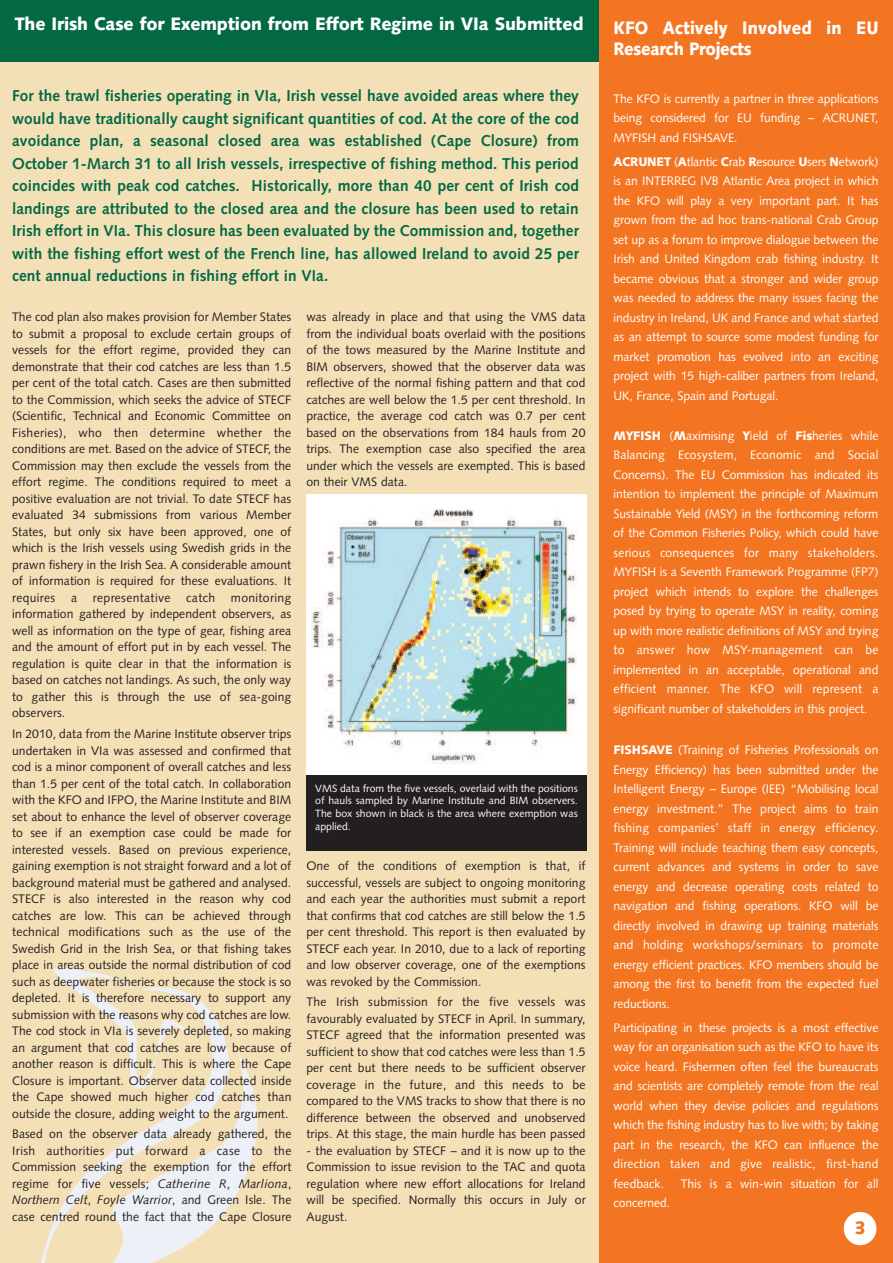
<style>
.page{position:relative;width:893px;height:1263px;background:#fff}
.page>*{position:absolute;margin:0;border:0;box-sizing:border-box;transform-origin:0 0}
.t1{font:900 18px "Syntax";letter-spacing:-.005em;color:#fff;scale:.96 1}
.t2{font:900 18px/21px "Syntax";letter-spacing:-.005em;color:#fff;scale:.9 1}
.t3{font:900 18px "Syntax";color:#f47521}
.t4{font:700 15.75px/22.5px "Syntax";letter-spacing:.005em;color:#026943;text-align:justify}
.t5{font:12.3px/16.5px "Syntax";letter-spacing:.005em;color:#231f20;text-align:justify}
.t6{font:12.3px/19.5px "Syntax";letter-spacing:-.005em;color:#fff;text-align:justify}
.t7{font:12.3px "Syntax";letter-spacing:.03em;color:#231f20}
.t8{font:10.5px/12.6px "Syntax";color:#fff;text-align:justify}
.s1{font-weight:900}
.s2{font-style:italic}
</style>
<div class="page">
<div style="left:0;top:61px;width:600px;height:1202px;background:#f4e0b7"></div>
<div style="left:599px;top:0;width:294px;height:1263px;background:#f47521"></div>
<svg style="left:41px;top:1008px;width:186px;height:255px"></svg>
<svg style="left:45px;top:967px;width:162px;height:124px"></svg>
<svg style="left:47px;top:1049px;width:211px;height:214px"></svg>
<div style="left:0;top:0;width:599px;height:61px;background:#026943"></div>
<div style="left:844px;top:1212px;width:32px;height:33px;background:#fff;border-radius:50%"></div>
<div style="left:306px;top:775px;width:281px;height:75px;background:#231f20"></div>
<div style="left:307px;top:494px;width:280px;height:281px;background:#fff"></div>
<img style="left:311px;top:509px;width:266px;height:255px">
<h1 class="t1" style="left:15px;top:17px;width:594px">The Irish Case for Exemption from Effort Regime in VIa Submitted</h1>
<h1 class="t2" style="left:613px;top:19px;width:296px">KFO Actively Involved in EU<br>Research Projects</h1>
<p class="t6" style="left:613px;top:90px;width:266px">The KFO is currently a partner in three applications being considered for EU funding – ACRUNET, MYFISH and FISHSAVE.</p>
<p class="t6" style="left:613px;top:153px;width:266px"><span class="s1">ACRUNET</span> (<span class="s1">A</span>tlantic <span class="s1">C</span>rab <span class="s1">R</span>esource <span class="s1">U</span>sers <span class="s1">N</span>etwork) is an INTERREG IVB Atlantic Area project in which the KFO will play a very important part. It has grown from the ad hoc trans-national Crab Group set up as a forum to improve dialogue between the Irish and United Kingdom crab fishing industry. It became obvious that a stronger and wider group was needed to address the many issues facing the industry in Ireland, UK and France and what started as an attempt to source some modest funding for market promotion has evolved into an exciting project with 15 high-caliber partners from Ireland, UK, France, Spain and Portugal.</p>
<p class="t6" style="left:613px;top:427px;width:266px"><span class="s1">MYFISH</span> (<span class="s1">M</span>aximising <span class="s1">Y</span>ield of <span class="s1">Fis</span>heries while Balancing Ecosystem, Economic and Social Concerns). The EU Commission has indicated its intention to implement the principle of Maximum Sustainable Yield (MSY) in the forthcoming reform of the Common Fisheries Policy, which could have serious consequences for many stakeholders.<br>MYFISH is a Seventh Framework Programme (FP7) project which intends to explore the challenges posed by trying to operate MSY in reality, coming up with more realistic definitions of MSY and trying to answer how MSY-management can be implemented in an acceptable, operational and efficient manner. The KFO will represent a significant number of stakeholders in this project.</p>
<p class="t6" style="left:613px;top:741px;width:266px"><span class="s1">FISHSAVE</span> (Training of Fisheries Professionals on Energy Efficiency) has been submitted under the Intelligent Energy – Europe (IEE) “Mobilising local energy investment.” The project aims to train fishing companies’ staff in energy efficiency.<br>Training will include teaching them easy concepts, current advances and systems in order to save energy and decrease operating costs related to navigation and fishing operations. KFO will be directly involved in drawing up training materials and holding workshops/seminars to promote energy efficient practices. KFO members should be among the first to benefit from the expected fuel reductions.</p>
<p class="t6" style="left:613px;top:1019px;width:266px">Participating in these projects is a most effective way for an organisation such as the KFO to have its voice heard. Fishermen often feel the bureaucrats and scientists are completely remote from the real world when they devise policies and regulations which the fishing industry has to live with; by taking part in the research, the KFO can influence the direction taken and give realistic, first-hand feedback.</p>
<p class="t4" style="left:12px;top:86px;width:568px">For the trawl fisheries operating in VIa, Irish vessel have avoided areas where they would have traditionally caught significant quantities of cod. At the core of the cod avoidance plan, a seasonal closed area was established (Cape Closure) from October 1-March 31 to all Irish vessels, irrespective of fishing method. This period coincides with peak cod catches. Historically, more than 40 per cent of Irish cod landings are attributed to the closed area and the closure has been used to retain Irish effort in VIa. This closure has been evaluated by the Commission and, together with the fishing effort west of the French line, has allowed Ireland to avoid 25 per cent annual reductions in fishing effort in VIa.</p>
<p class="t5" style="left:12px;top:310px;width:281px">The cod plan also makes provision for Member States to submit a proposal to exclude certain groups of vessels for the effort regime, provided they can demonstrate that their cod catches are less than 1.5 per cent of the total catch. Cases are then submitted to the Commission, which seeks the advice of STECF (Scientific, Technical and Economic Committee on Fisheries), who then determine whether the conditions are met. Based on the advice of STECF, the Commission may then exclude the vessels from the effort regime. The conditions required to meet a positive evaluation are not trivial. To date STECF has evaluated 34 submissions from various Member States, but only six have been approved, one of which is the Irish vessels using Swedish grids in the prawn fishery in the Irish Sea. A considerable amount of information is required for these evaluations. It requires</p>
<p class="t5" style="left:306px;top:310px;width:281px">was already in place and that using the VMS data from the individual boats overlaid with the positions of the tows measured by the Marine Institute and BIM observers, showed that the observer data was reflective of the normal fishing pattern and that cod catches are well below the 1.5 per cent threshold. In practice, the average cod catch was 0.7 per cent based on the observations from 184 hauls from 20 trips. The exemption case also specified the area under which the vessels are exempted. This is based on their VMS data.</p>
<p class="t5" style="left:71px;top:590px;width:8px">a</p>
<p class="t7" style="left:93px;top:592px;width:79px">representative</p>
<p class="t5" style="left:186px;top:590px;width:30px">catch</p>
<p class="t5" style="left:12px;top:590px;width:281px;text-indent:219px">monitoring information gathered by independent observers, as well as information on the type of gear, fishing area and the amount of effort put in by each vessel. The regulation is quite clear in that the information is based on catches not landings. As such, the only way to gather this is through the use of sea-going observers.</p>
<p class="t5" style="left:12px;top:727px;width:281px">In 2010, data from the Marine Institute observer trips undertaken in VIa was assessed and confirmed that cod is a minor component of overall catches and less than 1.5 per cent of the total catch. In collaboration with the KFO and IFPO, the Marine Institute and BIM set about to enhance the level of observer coverage to see if an exemption case could be made for interested vessels. Based on previous experience, gaining exemption is not straight forward and a lot of background material must be gathered and analysed.<br>STECF is also interested in the reason why cod catches are low. This can be achieved through technical modifications such as the use of the Swedish Grid in the Irish Sea, or that fishing takes place in areas outside the normal distribution of cod such as deepwater fisheries or because the stock is so depleted. It is therefore necessary to support any submission with the reasons why cod catches are low.<br>The cod stock in VIa is severely depleted, so making an argument that cod catches are low because of another reason is difficult. This is where the Cape Closure is important. Observer data collected inside the Cape showed much higher cod catches than outside the closure, adding weight to the argument.</p>
<p class="t5" style="left:12px;top:1127px;width:281px">Based on the observer data already gathered, the Irish authorities put forward a case to the Commission seeking the exemption for the effort regime for five vessels; <span class="s2">Catherine R</span>, <span class="s2">Marliona</span>, <span class="s2">Northern Celt</span>, <span class="s2">Foyle Warrior</span>, and Green Isle. The case centred round the fact that the Cape Closure</p>
<p class="t8" style="left:315px;top:783px;width:264px">VMS data from the five vessels, overlaid with the positions of hauls sampled by Marine Institute and BIM observers.<br>The box shown in black is the area where exemption was applied.</p>
<p class="t5" style="left:306px;top:859px;width:281px">One of the conditions of exemption is that, if successful, vessels are subject to ongoing monitoring and each year the authorities must submit a report that confirms that cod catches are still below the 1.5 per cent threshold. This report is then evaluated by STECF each year. In 2010, due to a lack of reporting and low observer coverage, one of the exemptions was revoked by the Commission.</p>
<p class="t5" style="left:306px;top:995px;width:281px">The Irish submission for the five vessels was favourably evaluated by STECF in April. In summary, STECF agreed that the information presented was sufficient to show that cod catches were less than 1.5 per cent but there needs to be sufficient observer coverage in the future, and this needs to be compared to the VMS tracks to show that there is no difference between the observed and unobserved trips. At this stage, the main hurdle has been passed</p>
<p class="t5" style="left:306px;top:1143px;width:281px">- the evaluation by STECF – and it is now up to the Commission to issue revision to the TAC and quota regulation where new effort allocations for Ireland will be specified. Normally this occurs in July or August.</p>
<p class="t6" style="left:681px;top:1175px;width:199px">This is a win-win situation for all</p>
<p class="t6" style="left:613px;top:1194px;width:58px">concerned.</p>
<h1 class="t3" style="left:854px;top:1221px;width:13px">3</h1>
</div>
